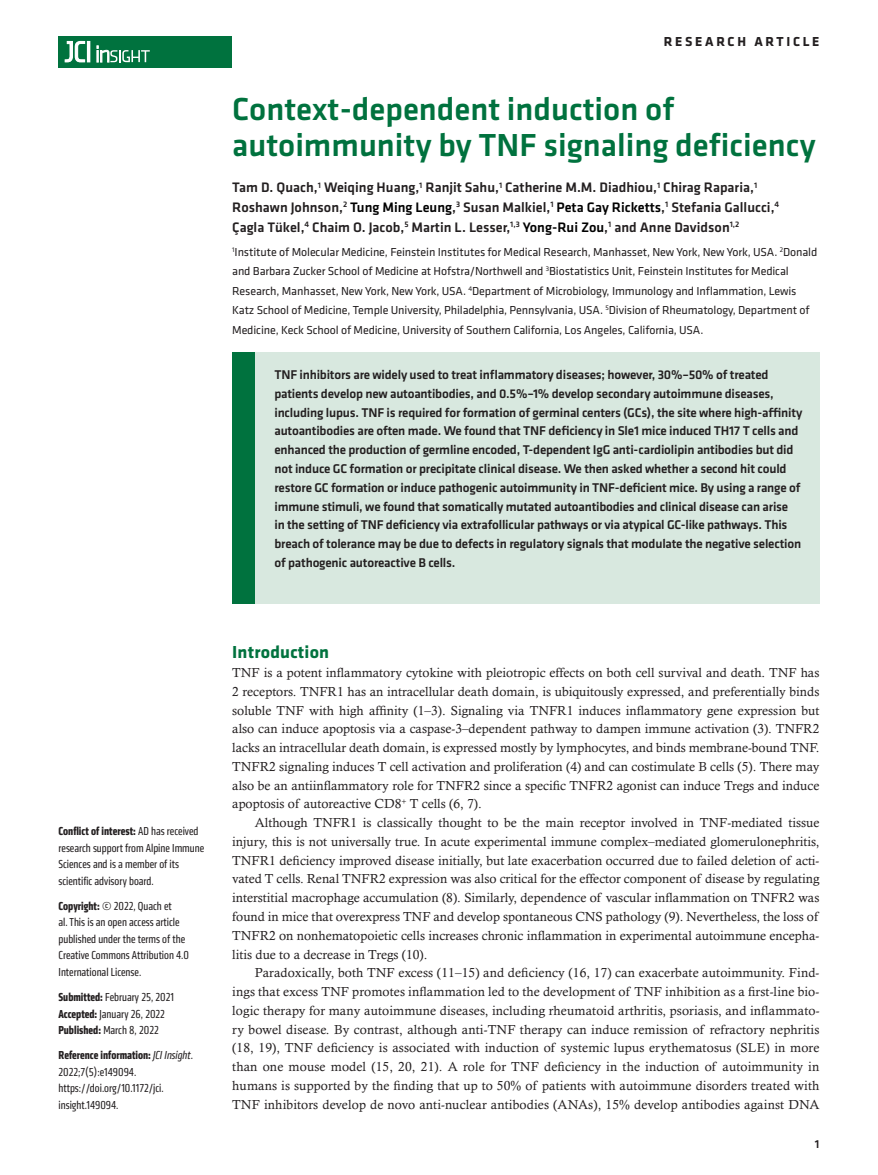
<style>
.page{position:relative;width:878px;height:1175px;background:#fff}
.page>*{position:absolute;margin:0;border:0;box-sizing:border-box;transform-origin:0 0}
.t1{font:500 33px/36px "Klavika Basic";color:#00723e}
.t2{font:700 18px "Klavika";letter-spacing:.01em;color:#00723e}
.t3{font:500 14.25px/19.5px "Klavika Basic";color:#231f20}
.t4{font:700 13.5px "Klavika Basic";letter-spacing:.2em;color:#231f20}
.t5{font:13.2px/18.8px "Calisto MT Std";color:#231f20;text-align:justify}
.t6{font:500 13.2px/18.8px "Klavika Basic";letter-spacing:-.015em;color:#231f20}
.t7{font:12px/19.5px "Klavika";letter-spacing:-.01em;color:#231f20}
.t8{font:condensed 12px/16.5px "Klavika";color:#231f20}
.t9{font:500 12px "Klavika Basic";color:#231f20}
.s1{color:#000}
.s2{font-weight:700}
.s3{font-style:italic}
</style>
<div class="page">
<div style="left:59px;top:36px;width:173px;height:31px;background:#00723e"></div>
<hr style="left:87px;top:41px;width:3px;height:21px;background:#fff">
<svg style="left:64px;top:41px;width:21px;height:22px"></svg>
<svg style="left:97px;top:46px;width:53px;height:16px"></svg>
<div style="left:232px;top:352px;width:587px;height:252px;background:#d8e8df"></div>
<div style="left:232px;top:352px;width:22px;height:252px;background:#00723e"></div>
<p class="t4" style="left:663px;top:32px;width:157px">RESEARCH ARTICLE</p>
<h1 class="t1" style="left:232px;top:91px;width:584px">Context-dependent induction of autoimmunity by TNF signaling deficiency</h1>
<p class="t3" style="left:232px;top:178px;width:548px">Tam D. Quach,<sup>1</sup> Weiqing Huang,<sup>1</sup> Ranjit Sahu,<sup>1</sup> Catherine M.M. Diadhiou,<sup>1</sup> Chirag Raparia,<sup>1<br></sup>Roshawn Johnson,<sup>2</sup> <span class="s1">Tung Ming Leung</span>,<sup>3</sup> Susan Malkiel,<sup>1</sup> <span class="s1">Peta Gay Ricketts</span>,<sup>1</sup> Stefania Gallucci,<sup>4<br></sup>Çagla Tükel,<sup>4</sup> Chaim O. Jacob,<sup>5</sup> Martin L. Lesser,<sup>1,3</sup> <span class="s1">Yong-Rui Zou</span>,<sup>1</sup> and Anne Davidson<sup>1,2</sup></p>
<p class="t7" style="left:232px;top:241px;width:586px"><sup>1</sup>Institute of Molecular Medicine, Feinstein Institutes for Medical Research, Manhasset, New York, New York, USA. <sup>2</sup>Donald and Barbara Zucker School of Medicine at Hofstra/Northwell and <sup>3</sup>Biostatistics Unit, Feinstein Institutes for Medical Research, Manhasset, New York, New York, USA. <sup>4</sup>Department of Microbiology, Immunology and Inflammation, Lewis Katz School of Medicine, Temple University, Philadelphia, Pennsylvania, USA. <sup>5</sup>Division of Rheumatology, Department of Medicine, Keck School of Medicine, University of Southern California, Los Angeles, California, USA.</p>
<p class="t6" style="left:274px;top:365px;width:529px">TNF inhibitors are widely used to treat inflammatory diseases; however, 30%–50% of treated patients develop new autoantibodies, and 0.5%–1% develop secondary autoimmune diseases, including lupus. TNF is required for formation of germinal centers (GCs), the site where high-affinity autoantibodies are often made. We found that TNF deficiency in Sle1 mice induced TH17 T cells and enhanced the production of germline encoded, T-dependent IgG anti-cardiolipin antibodies but did not induce GC formation or precipitate clinical disease. We then asked whether a second hit could restore GC formation or induce pathogenic autoimmunity in TNF-deficient mice. By using a range of immune stimuli, we found that somatically mutated autoantibodies and clinical disease can arise<br>in the setting of TNF deficiency via extrafollicular pathways or via atypical GC-like pathways. This breach of tolerance may be due to defects in regulatory signals that modulate the negative selection of pathogenic autoreactive B cells.</p>
<p class="t8" style="left:59px;top:823px;width:147px"><span class="s2">Conflict of interest:</span> AD has received research support from Alpine Immune Sciences and is a member of its scientific advisory board.</p>
<p class="t8" style="left:59px;top:897px;width:132px"><span class="s2">Copyright:</span> © 2022, Quach et<br>al. This is an open access article published under the terms of the<br>Creative Commons Attribution 4.0<br>International License.</p>
<p class="t8" style="left:59px;top:988px;width:117px"><span class="s2">Submitted:</span> February 25, 2021<br><span class="s2">Accepted:</span> January 26, 2022<br><span class="s2">Published:</span> March 8, 2022</p>
<p class="t8" style="left:59px;top:1046px;width:136px"><span class="s2">Reference information:</span> <span class="s3">JCI Insight</span>.<br>2022;7(5):e149094. https://doi.org/10.1172/jci. insight.149094.</p>
<h2 class="t2" style="left:232px;top:639px;width:98px">Introduction</h2>
<p class="t5" style="left:232px;top:663px;width:588px">TNF is a potent inflammatory cytokine with pleiotropic effects on both cell survival and death. TNF has 2 receptors. TNFR1 has an intracellular death domain, is ubiquitously expressed, and preferentially binds soluble TNF with high affinity (1–3). Signaling via TNFR1 induces inflammatory gene expression but also can induce apoptosis via a caspase-3–dependent pathway to dampen immune activation (3). TNFR2 lacks an intracellular death domain, is expressed mostly by lymphocytes, and binds membrane-bound TNF.<br>TNFR2 signaling induces T cell activation and proliferation (4) and can costimulate B cells (5). There may also be an antiinflammatory role for TNFR2 since a specific TNFR2 agonist can induce Tregs and induce apoptosis of autoreactive CD8<sup>+</sup> T cells (6, 7).</p>
<p class="t5" style="left:232px;top:813px;width:588px;text-indent:22px">Although TNFR1 is classically thought to be the main receptor involved in TNF-mediated tissue injury, this is not universally true. In acute experimental immune complex–mediated glomerulonephritis, TNFR1 deficiency improved disease initially, but late exacerbation occurred due to failed deletion of acti&shy;vated T cells. Renal TNFR2 expression was also critical for the effector component of disease by regulating interstitial macrophage accumulation (8). Similarly, dependence of vascular inflammation on TNFR2 was found in mice that overexpress TNF and develop spontaneous CNS pathology (9). Nevertheless, the loss of TNFR2 on nonhematopoietic cells increases chronic inflammation in experimental autoimmune encepha&shy;litis due to a decrease in Tregs (10).</p>
<p class="t5" style="left:232px;top:963px;width:588px;text-indent:22px">Paradoxically, both TNF excess (11–15) and deficiency (16, 17) can exacerbate autoimmunity. Find&shy;ings that excess TNF promotes inflammation led to the development of TNF inhibition as a first-line bio&shy;logic therapy for many autoimmune diseases, including rheumatoid arthritis, psoriasis, and inflammato&shy;ry bowel disease. By contrast, although anti-TNF therapy can induce remission of refractory nephritis (18, 19), TNF deficiency is associated with induction of systemic lupus erythematosus (SLE) in more than one mouse model (15, 20, 21). A role for TNF deficiency in the induction of autoimmunity in humans is supported by the finding that up to 50% of patients with autoimmune disorders treated with TNF inhibitors develop de novo anti-nuclear antibodies (ANAs), 15% develop antibodies against DNA</p>
<p class="t9" style="left:814px;top:1135px;width:6px">1</p>
</div>
